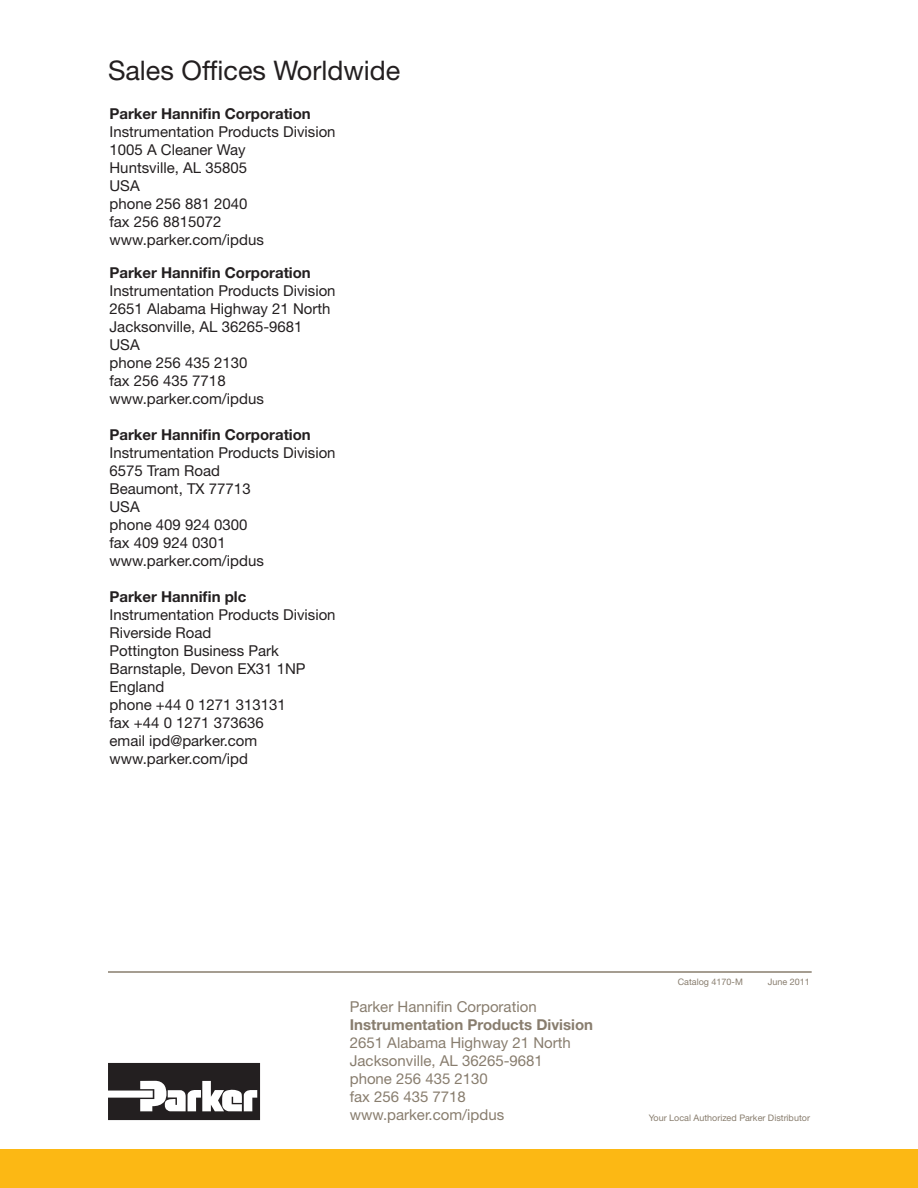
<style>
.page{position:relative;width:918px;height:1188px;background:#fff}
.page>*{position:absolute;margin:0;border:0;box-sizing:border-box;transform-origin:0 0}
.t1{font:27px "Helvetica Neue LT Std";color:#231f20}
.t2{font:15px/18px "Helvetica Neue LT Std";color:#231f20}
.t3{font:15px/18px "Helvetica Neue LT Std";color:#887d6e}
.t4{font:700 15px "Helvetica Neue LT Std";color:#231f20}
.t5{font:700 15px "Helvetica Neue LT Std";color:#887d6e}
.t6{font:9px "Helvetica Neue LT Std";color:#887d6e}
</style>
<div class="page">
<svg style="left:108px;top:1063px;width:152px;height:57px"></svg>
<div style="left:0;top:1150px;width:918px;height:38px;background:#fcb814"></div>
<hr style="left:108px;top:971px;width:704px;height:2px;background:#887d6e">
<h1 class="t1" style="left:108px;top:54px;width:294px">Sales Offices Worldwide</h1>
<p class="t4" style="left:110px;top:104px;width:203px">Parker Hannifin Corporation</p>
<p class="t2" style="left:110px;top:122px;width:228px">Instrumentation Products Division<br>1005 A Cleaner Way<br>Huntsville, AL 35805<br>USA<br>phone 256 881 2040<br>fax 256 8815072 www.parker.com/ipdus</p>
<p class="t4" style="left:110px;top:263px;width:203px">Parker Hannifin Corporation</p>
<p class="t2" style="left:110px;top:281px;width:228px">Instrumentation Products Division<br>2651 Alabama Highway 21 North<br>Jacksonville, AL 36265-9681<br>USA<br>phone 256 435 2130<br>fax 256 435 7718 www.parker.com/ipdus</p>
<p class="t4" style="left:110px;top:425px;width:203px">Parker Hannifin Corporation</p>
<p class="t2" style="left:110px;top:443px;width:228px">Instrumentation Products Division<br>6575 Tram Road<br>Beaumont, TX 77713<br>USA<br>phone 409 924 0300<br>fax 409 924 0301 www.parker.com/ipdus</p>
<p class="t4" style="left:110px;top:587px;width:138px">Parker Hannifin plc</p>
<p class="t2" style="left:110px;top:605px;width:228px">Instrumentation Products Division<br>Riverside Road<br>Pottington Business Park<br>Barnstaple, Devon EX31 1NP<br>England<br>phone +44 0 1271 313131<br>fax +44 0 1271 373636<br>email ipd@parker.com www.parker.com/ipd</p>
<p class="t3" style="left:350px;top:998px;width:188px">Parker Hannifin Corporation</p>
<p class="t5" style="left:350px;top:1016px;width:245px">Instrumentation Products Division</p>
<p class="t3" style="left:350px;top:1034px;width:223px">2651 Alabama Highway 21 North<br>Jacksonville, AL 36265-9681 phone 256 435 2130<br>fax 256 435 7718 www.parker.com/ipdus</p>
<p class="t6" style="left:678px;top:976px;width:67px">Catalog 4170-M</p>
<p class="t6" style="left:768px;top:976px;width:44px">June 2011</p>
<p class="t6" style="left:649px;top:1112px;width:163px">Your Local Authorized Parker Distributor</p>
</div>
